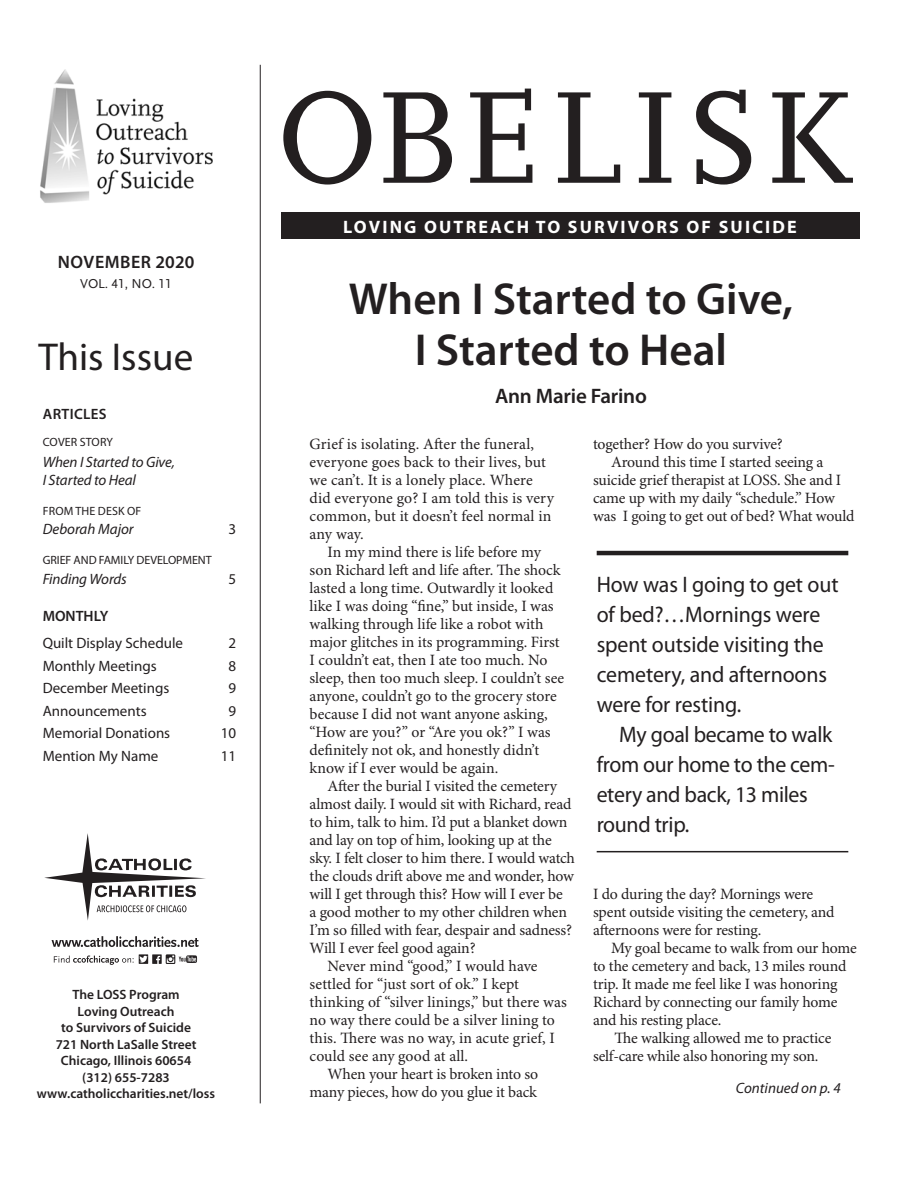
<style>
.page{position:relative;width:918px;height:1188px;background:#fff}
.page>*{position:absolute;margin:0;border:0;box-sizing:border-box;transform-origin:0 0}
.t1{font:600 45px/51px "Myriad Pro";color:#231f20;text-align:center}
.t2{font:39px "Myriad Pro";color:#231f20}
.t3{font:22.5px/30px "Myriad Pro";letter-spacing:-.005em;color:#231f20}
.t4{font:600 21px "Myriad Pro";letter-spacing:-.01em;color:#231f20}
.t5{font:700 18px "Myriad Pro";letter-spacing:.12em;color:#fff}
.t6{font:600 18px "Myriad Pro";letter-spacing:.03em;color:#231f20}
.t7{font:15.75px/18px "Minion Pro";letter-spacing:-.01em;color:#231f20}
.t8{font:15.75px "Minion Pro";letter-spacing:.01em;color:#231f20}
.t9{font:15px "Myriad Pro";color:#231f20}
.t10{font:italic 15px/18px "Myriad Pro";letter-spacing:-.01em;color:#231f20}
.t11{font:600 15px "Myriad Pro";letter-spacing:.02em;color:#231f20}
.t12{font:600 15px "Myriad Pro";color:#231f20}
.t13{font:600 13.5px/16.5px "Myriad Pro";color:#231f20;text-align:center}
.t14{font:13.5px "Scala Sans LF Caps";letter-spacing:-.005em;color:#231f20}
.t15{font:12px "Myriad Pro";letter-spacing:-.005em;color:#231f20}
</style>
<div class="page">
<img style="left:40px;top:70px;width:173px;height:133px">
<hr style="left:260px;top:65px;width:1px;height:1038px;background:#231f20">
<svg style="left:52px;top:936px;width:147px;height:11px"></svg>
<svg style="left:54px;top:954px;width:143px;height:11px"></svg>
<svg style="left:44px;top:833px;width:162px;height:88px"></svg>
<svg style="left:558px;top:92px;width:62px;height:91px"></svg>
<svg style="left:639px;top:92px;width:32px;height:91px"></svg>
<svg style="left:696px;top:90px;width:55px;height:95px"></svg>
<svg style="left:772px;top:92px;width:81px;height:91px"></svg>
<svg style="left:283px;top:91px;width:88px;height:94px"></svg>
<svg style="left:383px;top:92px;width:69px;height:91px"></svg>
<svg style="left:470px;top:89px;width:62px;height:94px"></svg>
<div style="left:281px;top:213px;width:578px;height:26px;background:#231f20"></div>
<hr style="left:597px;top:551px;width:251px;height:4px;background:#231f20">
<hr style="left:597px;top:851px;width:251px;height:1px;background:#231f20">
<p class="t6" style="left:58px;top:252px;width:138px">NOVEMBER 2020</p>
<p class="t14" style="left:80px;top:276px;width:93px">VOL. 41, NO. 11</p>
<h2 class="t2" style="left:38px;top:336px;width:156px">This Issue</h2>
<p class="t11" style="left:43px;top:405px;width:65px">ARTICLES</p>
<p class="t15" style="left:43px;top:435px;width:72px">COVER STORY</p>
<p class="t10" style="left:43px;top:453px;width:134px">When I Started to Give,<br>I Started to Heal</p>
<p class="t15" style="left:43px;top:504px;width:100px">FROM THE DESK OF</p>
<p class="t10" style="left:43px;top:521px;width:93px">Deborah Major</p>
<p class="t9" style="left:228px;top:521px;width:9px">3</p>
<p class="t15" style="left:43px;top:554px;width:170px">GRIEF AND FAMILY DEVELOPMENT</p>
<p class="t10" style="left:43px;top:570px;width:86px">Finding Words</p>
<p class="t9" style="left:228px;top:571px;width:9px">5</p>
<p class="t12" style="left:43px;top:608px;width:67px">MONTHLY</p>
<p class="t9" style="left:43px;top:635px;width:142px">Quilt Display Schedule</p>
<p class="t9" style="left:228px;top:635px;width:9px">2</p>
<p class="t9" style="left:43px;top:658px;width:116px">Monthly Meetings</p>
<p class="t9" style="left:228px;top:658px;width:9px">8</p>
<p class="t9" style="left:43px;top:680px;width:128px">December Meetings</p>
<p class="t9" style="left:228px;top:680px;width:9px">9</p>
<p class="t9" style="left:43px;top:703px;width:105px">Announcements</p>
<p class="t9" style="left:228px;top:703px;width:9px">9</p>
<p class="t9" style="left:43px;top:725px;width:129px">Memorial Donations</p>
<p class="t9" style="left:221px;top:725px;width:17px">10</p>
<p class="t9" style="left:43px;top:748px;width:117px">Mention My Name</p>
<p class="t9" style="left:221px;top:748px;width:17px">11</p>
<p class="t13" style="left:37px;top:987px;width:180px">The LOSS Program<br>Loving Outreach<br>to Survivors of Suicide<br>721 North LaSalle Street<br>Chicago, Illinois 60654<br>(312) 655-7283 www.catholiccharities.net/loss</p>
<p class="t5" style="left:343px;top:216px;width:455px">LOVING OUTREACH TO SURVIVORS OF SUICIDE</p>
<h1 class="t1" style="left:349px;top:274px;width:446px">When I Started to Give,<br>I Started to Heal</h1>
<h3 class="t4" style="left:495px;top:384px;width:153px">Ann Marie Farino</h3>
<p class="t7" style="left:310px;top:436px;width:246px">Grief is isolating. After the funeral, everyone goes back to their lives, but we can’t. It is a lonely place. Where did everyone go? I am told this is very common, but it doesn’t feel normal in any way.</p>
<p class="t7" style="left:310px;top:544px;width:256px;text-indent:18px">In my mind there is life before my son Richard left and life after. The shock lasted a long time. Outwardly it looked like I was doing “fine,” but inside, I was walking through life like a robot with major glitches in its programming. First I couldn’t eat, then I ate too much. No sleep, then too much sleep. I couldn’t see anyone, couldn’t go to the grocery store because I did not want anyone asking, “How are you?” or “Are you ok?” I was definitely not ok, and honestly didn’t know if I ever would be again.</p>
<p class="t7" style="left:328px;top:778px;width:231px">After the burial I visited the cemetery</p>
<p class="t7" style="left:310px;top:796px;width:263px">almost daily. I would sit with Richard, read</p>
<p class="t7" style="left:310px;top:814px;width:259px">to him, talk to him. I’d put a blanket down</p>
<p class="t7" style="left:310px;top:832px;width:244px">and lay on top of him, looking up at the</p>
<p class="t7" style="left:310px;top:850px;width:267px">sky. I felt closer to him there. I would watch</p>
<p class="t7" style="left:310px;top:868px;width:266px">the clouds drift above me and wonder, how</p>
<p class="t7" style="left:310px;top:886px;width:255px">will I get through this? How will I ever be</p>
<p class="t7" style="left:310px;top:904px;width:259px">a good mother to my other children when</p>
<p class="t7" style="left:310px;top:922px;width:264px">I’m so filled with fear, despair and sadness?</p>
<p class="t7" style="left:310px;top:940px;width:168px">Will I ever feel good again?</p>
<p class="t7" style="left:328px;top:958px;width:212px">Never mind “good,” I would have</p>
<p class="t7" style="left:310px;top:976px;width:211px">settled for “just sort of ok.” I kept</p>
<p class="t7" style="left:310px;top:994px;width:259px">thinking of “silver linings,” but there was</p>
<p class="t7" style="left:310px;top:1012px;width:247px">no way there could be a silver lining to</p>
<p class="t7" style="left:310px;top:1030px;width:247px">this. There was no way, in acute grief, I</p>
<p class="t8" style="left:310px;top:1047px;width:160px">could see any good at all.</p>
<p class="t7" style="left:328px;top:1066px;width:212px">When your heart is broken into so</p>
<p class="t7" style="left:310px;top:1084px;width:229px">many pieces, how do you glue it back</p>
<p class="t7" style="left:593px;top:436px;width:191px">together? How do you survive?</p>
<p class="t7" style="left:611px;top:454px;width:214px">Around this time I started seeing a</p>
<p class="t7" style="left:593px;top:472px;width:250px">suicide grief therapist at LOSS. She and I</p>
<p class="t7" style="left:593px;top:490px;width:243px">came up with my daily “schedule.” How</p>
<p class="t7" style="left:593px;top:508px;width:263px">was I going to get out of bed? What would</p>
<h3 class="t3" style="left:597px;top:570px;width:243px">How was I going to get out of bed?…Mornings were spent outside visiting the cemetery, and afternoons were for resting.</h3>
<h3 class="t3" style="left:597px;top:720px;width:240px;text-indent:22px">My goal became to walk from our home to the cem&shy;etery and back, 13 miles round trip.</h3>
<p class="t7" style="left:593px;top:886px;width:243px">I do during the day? Mornings were spent outside visiting the cemetery, and afternoons were for resting.</p>
<p class="t7" style="left:611px;top:940px;width:247px">My goal became to walk from our home</p>
<p class="t7" style="left:593px;top:958px;width:255px">to the cemetery and back, 13 miles round</p>
<p class="t7" style="left:593px;top:976px;width:246px">trip. It made me feel like I was honoring</p>
<p class="t7" style="left:593px;top:994px;width:246px">Richard by connecting our family home</p>
<p class="t7" style="left:593px;top:1012px;width:130px">and his resting place.</p>
<p class="t7" style="left:615px;top:1030px;width:218px">The walking allowed me to practice</p>
<p class="t7" style="left:593px;top:1048px;width:227px">self-care while also honoring my son.</p>
<p class="t10" style="left:736px;top:1079px;width:106px">Continued on p. 4</p>
</div>
